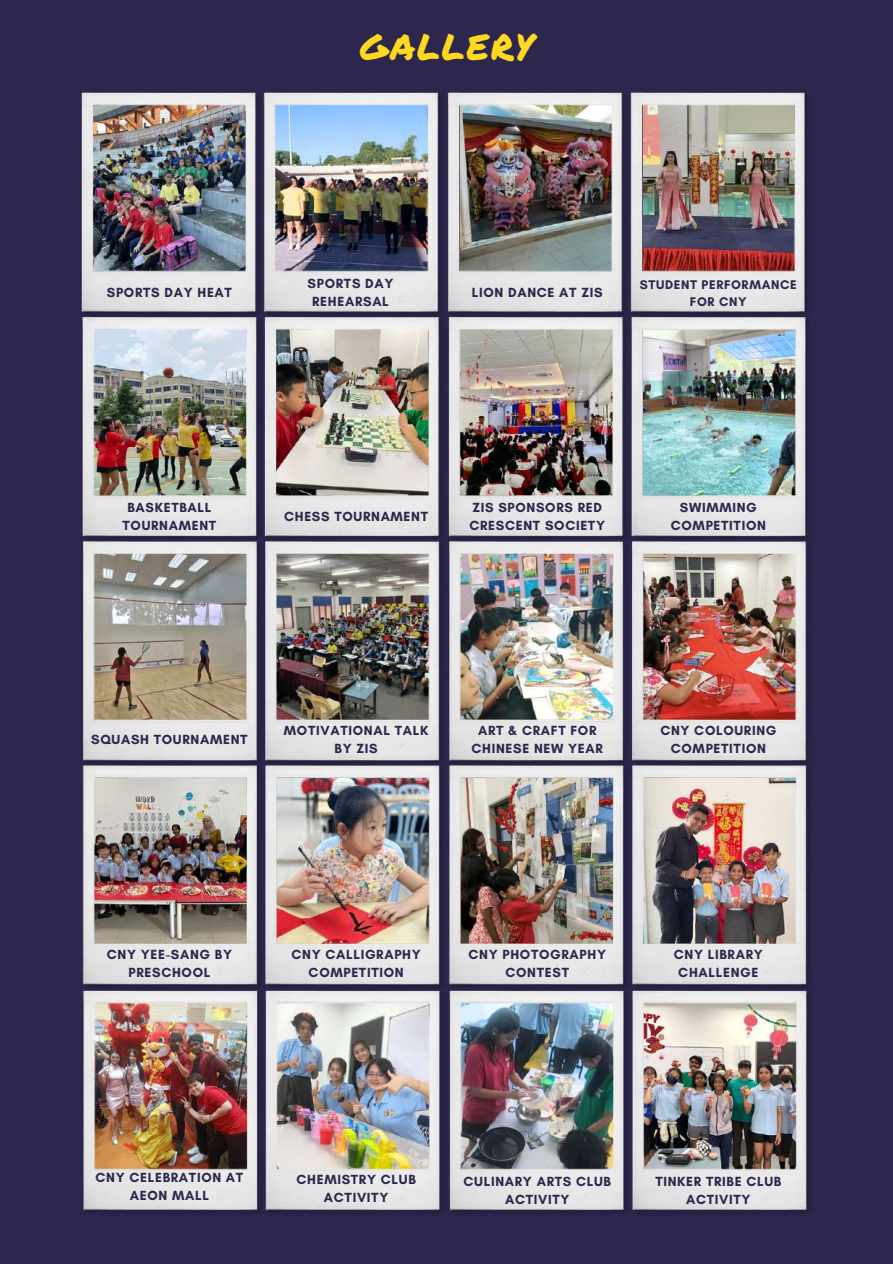
<style>
.page{position:relative;width:893px;height:1264px;background:#fff}
.page>*{position:absolute;margin:0;border:0;box-sizing:border-box;transform-origin:0 0}
.t1{font:36px "Permanent Marker";letter-spacing:.05em;color:#ffd91f}
.t2{font:700 13.5px/18px "Glacial Indifference";letter-spacing:.05em;color:#2d264d;text-align:center}
.t3{font:700 12.75px/17.1px "Glacial Indifference";letter-spacing:.05em;color:#2d264d;text-align:center}
</style>
<div class="page">
<div style="left:0;top:0;width:892px;height:1263px;background:#2d264d"></div>
<img style="left:81px;top:92px;width:729px;height:1121px">
<h1 class="t1" style="left:360px;top:20px;width:175px">GALLERY</h1>
<p class="t2" style="left:107px;top:283px;width:127px">SPORTS DAY HEAT</p>
<p class="t2" style="left:307px;top:274px;width:87px">SPORTS DAY<br>REHEARSAL</p>
<p class="t2" style="left:472px;top:283px;width:132px">LION DANCE AT ZIS</p>
<p class="t3" style="left:639px;top:276px;width:158px">STUDENT PERFORMANCE<br>FOR CNY</p>
<p class="t2" style="left:122px;top:498px;width:95px">BASKETBALL<br>TOURNAMENT</p>
<p class="t2" style="left:469px;top:498px;width:137px;text-align:left">ZIS SPONSORS RED<br>CRESCENT SOCIETY</p>
<p class="t2" style="left:284px;top:507px;width:145px">CHESS TOURNAMENT</p>
<p class="t2" style="left:670px;top:498px;width:97px">SWIMMING<br>COMPETITION</p>
<p class="t2" style="left:91px;top:730px;width:158px">SQUASH TOURNAMENT</p>
<p class="t2" style="left:284px;top:721px;width:146px">MOTIVATIONAL TALK<br>BY ZIS</p>
<p class="t2" style="left:471px;top:721px;width:133px">ART &amp; CRAFT FOR<br>CHINESE NEW YEAR</p>
<p class="t2" style="left:660px;top:721px;width:118px">CNY COLOURING<br>COMPETITION</p>
<p class="t2" style="left:107px;top:944px;width:127px">CNY YEE-SANG BY<br>PRESCHOOL</p>
<p class="t2" style="left:291px;top:944px;width:131px">CNY CALLIGRAPHY<br>COMPETITION</p>
<p class="t2" style="left:468px;top:944px;width:139px">CNY PHOTOGRAPHY<br>CONTEST</p>
<p class="t2" style="left:673px;top:944px;width:90px">CNY LIBRARY<br>CHALLENGE</p>
<p class="t2" style="left:95px;top:1168px;width:149px">CNY CELEBRATION AT<br>AEON MALL</p>
<p class="t2" style="left:296px;top:1170px;width:121px">CHEMISTRY CLUB<br>ACTIVITY</p>
<p class="t2" style="left:463px;top:1172px;width:149px">CULINARY ARTS CLUB<br>ACTIVITY</p>
<p class="t2" style="left:655px;top:1172px;width:127px">TINKER TRIBE CLUB<br>ACTIVITY</p>
</div>
